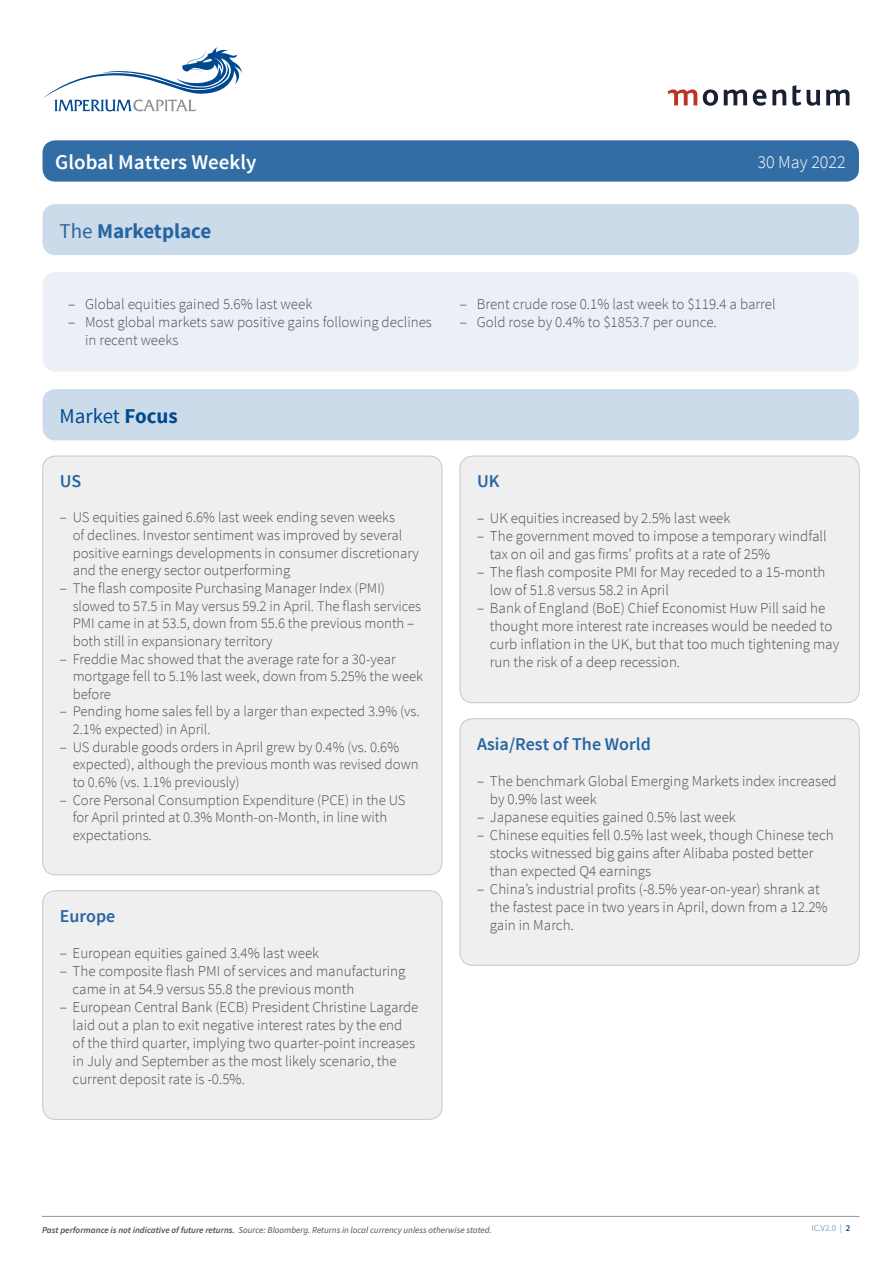
<style>
.page{position:relative;width:893px;height:1263px;background:#fff}
.page>*{position:absolute;margin:0;border:0;box-sizing:border-box;transform-origin:0 0}
.t1{font:600 21px "Source Sans Pro";color:#fff}
.t2{font:700 21px "Source Sans Pro";color:#2665a1}
.t3{font:21px "Source Sans Pro";color:#004990}
.t4{font:600 18px "Source Sans Pro";color:#2665a1}
.t5{font:300 18px "Source Sans Pro";color:#fff}
.t6{font:300 15px/18px "Source Sans Pro";color:#4d4d4f}
.t7{font:300 14.7px/17.7px "Source Sans Pro";color:#4d4d4f}
.t8{font:italic 9px "Source Sans Pro";color:#4d4d4f}
.t9{font:9px "Source Sans Pro";color:#80a4c8}
.s1{font-weight:400}
.s2{font-weight:700}
.s3{font-weight:600}
.s4{font-weight:600;color:#004990}
</style>
<div class="page">
<svg style="left:43px;top:47px;width:199px;height:64px"></svg>
<svg style="left:668px;top:89px;width:29px;height:16px"></svg>
<svg style="left:724px;top:89px;width:23px;height:16px"></svg>
<svg style="left:753px;top:89px;width:13px;height:17px"></svg>
<svg style="left:772px;top:89px;width:14px;height:16px"></svg>
<svg style="left:792px;top:85px;width:9px;height:21px"></svg>
<svg style="left:807px;top:90px;width:13px;height:16px"></svg>
<svg style="left:826px;top:89px;width:23px;height:16px"></svg>
<svg style="left:703px;top:89px;width:15px;height:17px"></svg>
<div style="left:43px;top:140px;width:816px;height:42px;background:#336da6;border-radius:13px"></div>
<hr style="left:42px;top:1216px;width:817px;height:1px;background:#939598">
<div style="left:43px;top:204px;width:816px;height:51px;background:#ccdbe9;border-radius:13px"></div>
<div style="left:43px;top:456px;width:399px;height:419px;background:#efefef;border-radius:13px"></div>
<div style="left:460px;top:719px;width:399px;height:246px;background:#efefef;border-radius:13px"></div>
<div style="left:460px;top:718px;width:399px;height:247px;border:1px solid #c8c8ca;border-radius:13px"></div>
<div style="left:43px;top:272px;width:816px;height:100px;background:#ebf0f6;border-radius:13px"></div>
<div style="left:43px;top:891px;width:399px;height:228px;background:#efefef;border-radius:13px"></div>
<div style="left:43px;top:890px;width:399px;height:229px;border:1px solid #c8c8ca;border-radius:13px"></div>
<div style="left:43px;top:389px;width:816px;height:51px;background:#ccdbe9;border-radius:13px"></div>
<div style="left:460px;top:456px;width:399px;height:247px;background:#efefef;border-radius:13px"></div>
<div style="left:460px;top:456px;width:399px;height:247px;border:1px solid #c8c8ca;border-radius:13px"></div>
<h1 class="t1" style="left:55px;top:149px;width:203px">Global Matters Weekly</h1>
<p class="t5" style="left:757px;top:151px;width:90px">30 May 2022</p>
<h1 class="t2" style="left:60px;top:217px;width:153px"><span class="s1">The</span> Marketplace</h1>
<p class="t6" style="left:68px;top:295px;width:246px">– Global equities gained 5.6% last week</p>
<p class="t6" style="left:85px;top:313px;width:348px;text-indent:-17px">– Most global markets saw positive gains following declines in recent weeks</p>
<h1 class="t3" style="left:60px;top:403px;width:120px">Market <span class="s2">Focus</span></h1>
<p class="t4" style="left:60px;top:469px;width:23px">US</p>
<p class="t7" style="left:73px;top:509px;width:348px;text-indent:-13px">– US equities gained 6.6% last week ending seven weeks<br>of declines. Investor sentiment was improved by several positive earnings developments in consumer discretionary and the energy sector outperforming</p>
<p class="t7" style="left:73px;top:579px;width:350px;text-indent:-13px">– The flash composite Purchasing Manager Index (PMI) slowed to 57.5 in May versus 59.2 in April. The flash services PMI came in at 53.5, down from 55.6 the previous month – both still in expansionary territory</p>
<p class="t7" style="left:73px;top:650px;width:352px;text-indent:-13px">– Freddie Mac showed that the average rate for a 30-year mortgage fell to 5.1% last week, down from 5.25% the week before</p>
<p class="t7" style="left:73px;top:703px;width:349px;text-indent:-13px">– Pending home sales fell by a larger than expected 3.9% (vs.<br>2.1% expected) in April.</p>
<p class="t7" style="left:73px;top:738px;width:347px;text-indent:-13px">– US durable goods orders in April grew by 0.4% (vs. 0.6% expected), although the previous month was revised down to 0.6% (vs. 1.1% previously)</p>
<p class="t7" style="left:73px;top:791px;width:334px;text-indent:-13px">– Core Personal Consumption Expenditure (PCE) in the US for April printed at 0.3% Month-on-Month, in line with expectations.</p>
<p class="t4" style="left:60px;top:904px;width:57px">Europe</p>
<p class="t6" style="left:60px;top:944px;width:261px">– European equities gained 3.4% last week</p>
<p class="t6" style="left:73px;top:962px;width:334px;text-indent:-13px">– The composite flash PMI of services and manufacturing came in at 54.9 versus 55.8 the previous month</p>
<p class="t6" style="left:73px;top:998px;width:347px;text-indent:-13px">– European Central Bank (ECB) President Christine Lagarde laid out a plan to exit negative interest rates by the end<br>of the third quarter, implying two quarter-point increases in July and September as the most likely scenario, the current deposit rate is -0.5%.</p>
<p class="t6" style="left:460px;top:295px;width:317px">– Brent crude rose 0.1% last week to $119.4 a barrel</p>
<p class="t6" style="left:460px;top:313px;width:259px">– Gold rose by 0.4% to $1853.7 per ounce.</p>
<p class="t4" style="left:477px;top:470px;width:24px">UK</p>
<p class="t6" style="left:477px;top:509px;width:255px">– UK equities increased by 2.5% last week</p>
<p class="t6" style="left:490px;top:527px;width:338px;text-indent:-13px">– The government moved to impose a temporary windfall tax on oil and gas firms’ profits at a rate of 25%</p>
<p class="t6" style="left:490px;top:563px;width:337px;text-indent:-13px">– The flash composite PMI for May receded to a 15-month low of 51.8 versus 58.2 in April</p>
<p class="t6" style="left:490px;top:599px;width:351px;text-indent:-13px">– Bank of England (BoE) Chief Economist Huw Pill said he thought more interest rate increases would be needed to curb inflation in the UK, but that too much tightening may run the risk of a deep recession.</p>
<p class="t4" style="left:477px;top:732px;width:175px">Asia/Rest of The World</p>
<p class="t6" style="left:490px;top:772px;width:348px;text-indent:-13px">– The benchmark Global Emerging Markets index increased by 0.9% last week</p>
<p class="t6" style="left:477px;top:808px;width:260px">– Japanese equities gained 0.5% last week</p>
<p class="t6" style="left:490px;top:826px;width:345px;text-indent:-13px">– Chinese equities fell 0.5% last week, though Chinese tech stocks witnessed big gains after Alibaba posted better than expected Q4 earnings</p>
<p class="t6" style="left:490px;top:880px;width:339px;text-indent:-13px">– China’s industrial profits (-8.5% year-on-year) shrank at the fastest pace in two years in April, down from a 12.2% gain in March.</p>
<p class="t8" style="left:42px;top:1224px;width:451px"><span class="s3">Past performance is not indicative of future returns.</span> Source: Bloomberg. Returns in local currency unless otherwise stated.</p>
<p class="t9" style="left:811px;top:1223px;width:41px">IC.V2.0 | <span class="s4">2</span></p>
</div>
